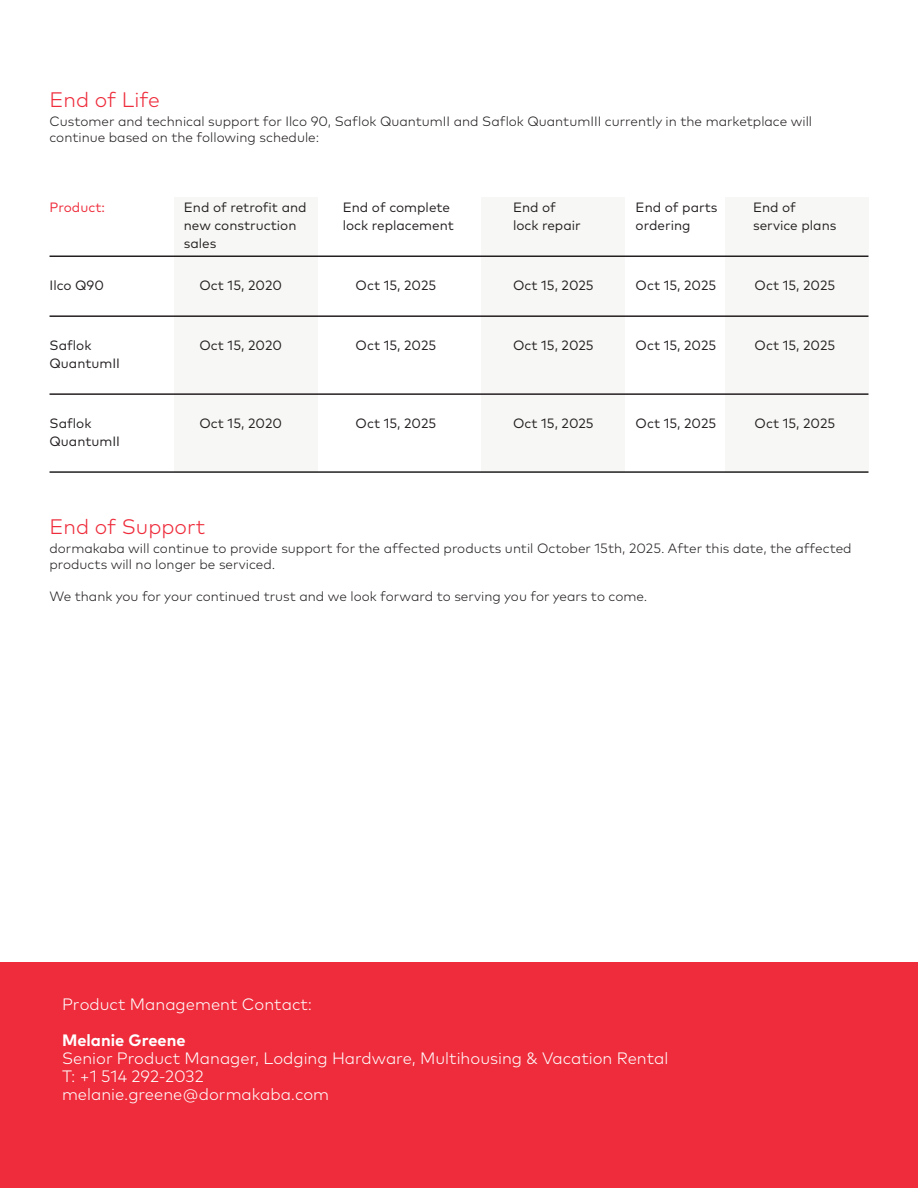
<style>
.page{position:relative;width:918px;height:1188px;background:#fff}
.page>*{position:absolute;margin:0;border:0;box-sizing:border-box;transform-origin:0 0}
.t1{font:300 21px "Mark Pro";color:#ee2c3b}
.t2{font:300 16.5px/18px "Mark Pro";color:#fff}
.t3{font:700 16.5px "Mark Pro";color:#fff}
.t4{font:300 13.5px/16.2px "Mark Pro";color:#231f20}
.t5{font:13.5px "Mark Pro";color:#231f20}
.t6{font:13.5px "Mark Pro";color:#ee2c3b}
</style>
<div class="page">
<div style="left:0;top:962px;width:918px;height:226px;background:#ee2c3b"></div>
<div style="left:174px;top:197px;width:144px;height:275px;background:#f7f7f5"></div>
<div style="left:481px;top:197px;width:144px;height:275px;background:#f7f7f5"></div>
<div style="left:725px;top:197px;width:143px;height:275px;background:#f7f7f5"></div>
<hr style="left:50px;top:256px;width:818px;height:1px;background:#231f20">
<hr style="left:50px;top:315px;width:818px;height:2px;background:#231f20">
<hr style="left:50px;top:393px;width:818px;height:2px;background:#231f20">
<hr style="left:50px;top:471px;width:818px;height:2px;background:#231f20">
<h1 class="t1" style="left:50px;top:87px;width:112px">End of Life</h1>
<p class="t4" style="left:50px;top:113px;width:764px">Customer and technical support for Ilco 90, Saflok QuantumII and Saflok QuantumIII currently in the marketplace will continue based on the following schedule:</p>
<p class="t6" style="left:50px;top:200px;width:57px">Product:</p>
<p class="t5" style="left:184px;top:200px;width:124px">End of retrofit and</p>
<p class="t5" style="left:343px;top:200px;width:109px">End of complete</p>
<p class="t5" style="left:513px;top:200px;width:45px">End of</p>
<p class="t5" style="left:636px;top:200px;width:83px">End of parts</p>
<p class="t5" style="left:753px;top:200px;width:45px">End of</p>
<p class="t5" style="left:184px;top:218px;width:114px">new construction</p>
<p class="t5" style="left:343px;top:218px;width:113px">lock replacement</p>
<p class="t5" style="left:513px;top:218px;width:69px">lock repair</p>
<p class="t5" style="left:636px;top:218px;width:56px">ordering</p>
<p class="t5" style="left:753px;top:218px;width:85px">service plans</p>
<p class="t5" style="left:184px;top:236px;width:34px">sales</p>
<p class="t5" style="left:50px;top:278px;width:56px">Ilco Q90</p>
<p class="t5" style="left:200px;top:278px;width:84px">Oct 15, 2020</p>
<p class="t5" style="left:356px;top:278px;width:82px">Oct 15, 2025</p>
<p class="t5" style="left:513px;top:278px;width:82px">Oct 15, 2025</p>
<p class="t5" style="left:636px;top:278px;width:82px">Oct 15, 2025</p>
<p class="t5" style="left:755px;top:278px;width:82px">Oct 15, 2025</p>
<p class="t5" style="left:50px;top:338px;width:44px">Saflok</p>
<p class="t5" style="left:200px;top:338px;width:84px">Oct 15, 2020</p>
<p class="t5" style="left:356px;top:338px;width:82px">Oct 15, 2025</p>
<p class="t5" style="left:513px;top:338px;width:82px">Oct 15, 2025</p>
<p class="t5" style="left:636px;top:338px;width:82px">Oct 15, 2025</p>
<p class="t5" style="left:755px;top:338px;width:82px">Oct 15, 2025</p>
<p class="t5" style="left:50px;top:356px;width:72px">QuantumII</p>
<p class="t5" style="left:50px;top:415px;width:44px">Saflok</p>
<p class="t5" style="left:200px;top:415px;width:84px">Oct 15, 2020</p>
<p class="t5" style="left:356px;top:415px;width:82px">Oct 15, 2025</p>
<p class="t5" style="left:513px;top:415px;width:82px">Oct 15, 2025</p>
<p class="t5" style="left:636px;top:415px;width:82px">Oct 15, 2025</p>
<p class="t5" style="left:755px;top:415px;width:82px">Oct 15, 2025</p>
<p class="t5" style="left:50px;top:433px;width:72px">QuantumII</p>
<h1 class="t1" style="left:50px;top:514px;width:157px">End of Support</h1>
<p class="t4" style="left:50px;top:540px;width:804px">dormakaba will continue to provide support for the affected products until October 15th, 2025. After this date, the affected products will no longer be serviced.</p>
<p class="t4" style="left:50px;top:589px;width:599px">We thank you for your continued trust and we look forward to serving you for years to come.</p>
<p class="t2" style="left:62px;top:995px;width:252px">Product Management Contact:</p>
<p class="t3" style="left:62px;top:1030px;width:125px">Melanie Greene</p>
<p class="t2" style="left:62px;top:1049px;width:608px">Senior Product Manager, Lodging Hardware, Multihousing &amp; Vacation Rental<br>T: +1 514 292-2032<br>melanie.greene@dormakaba.com</p>
</div>
